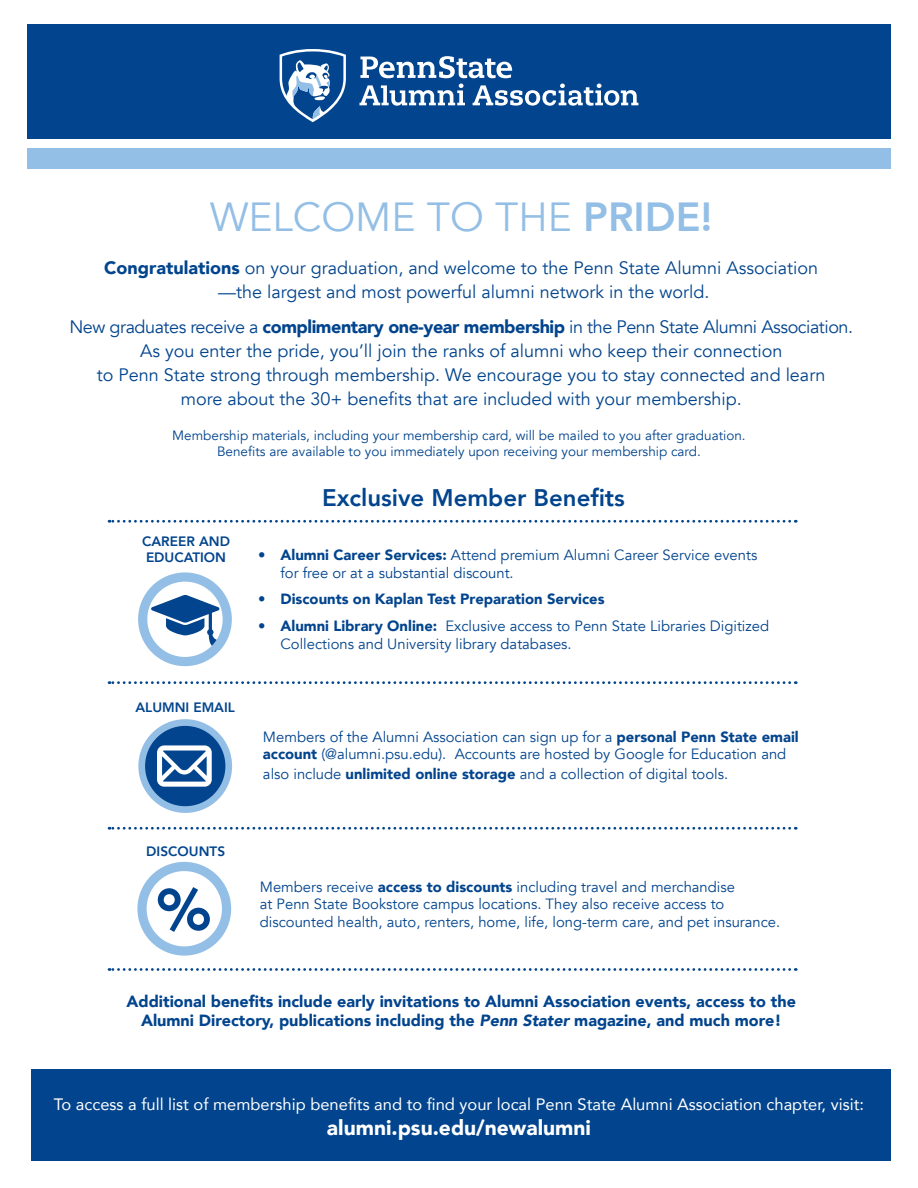
<style>
.page{position:relative;width:918px;height:1188px;background:#fff}
.page>*{position:absolute;margin:0;border:0;box-sizing:border-box;transform-origin:0 0}
.t1{font:900 58.05px "Avenir";color:#02448d}
.t2{font:40.65px "Avenir";color:#93bee5}
.t3{font:800 24px "Avenir";color:#02448d}
.t4{font:900 21px "Avenir";color:#fff}
.t5{font:18px/24px "Avenir";color:#02448d;text-align:center}
.t6{font:16.5px "Avenir";color:#fff}
.t7{font:900 16.2px/19.5px "Avenir";color:#02448d;text-align:center}
.t8{font:14.85px/17.9px "Avenir";color:#02448d}
.t9{font:900 14.85px "Avenir";color:#02448d}
.t10{font:800 13.65px/16.4px "Avenir";color:#02448d}
.t11{font:13.5px "Avenir";color:#02448d}
.s1{font-weight:800}
.s2{font-weight:900}
.s3{font-weight:400}
.s4{font-style:italic}
</style>
<div class="page">
<div style="left:27px;top:24px;width:864px;height:114px;background:#02448d"></div>
<div style="left:32px;top:1069px;width:859px;height:92px;background:#02448d"></div>
<div style="left:27px;top:148px;width:864px;height:21px;background:#93bee5"></div>
<svg style="left:280px;top:49px;width:66px;height:73px"></svg>
<svg style="left:359px;top:56px;width:279px;height:50px"></svg>
<svg style="left:109px;top:681px;width:687px;height:3px"></svg>
<svg style="left:109px;top:520px;width:687px;height:3px"></svg>
<svg style="left:109px;top:827px;width:687px;height:3px"></svg>
<svg style="left:109px;top:968px;width:687px;height:3px"></svg>
<svg style="left:151px;top:595px;width:71px;height:52px"></svg>
<div style="left:138px;top:572px;width:94px;height:94px;border:9px solid #93bee5;border-radius:50%"></div>
<svg style="left:142px;top:723px;width:87px;height:87px;background:#17569a"></svg>
<div style="left:138px;top:719px;width:94px;height:94px;border:7px solid #93bee5;border-radius:50%"></div>
<svg style="left:157px;top:745px;width:55px;height:42px"></svg>
<div style="left:137px;top:862px;width:94px;height:94px;border:9px solid #93bee5;border-radius:50%"></div>
<p class="t2" style="left:210px;top:192px;width:504px">WELCOME TO THE <span class="s1">PRIDE!</span></p>
<p class="t5" style="left:104px;top:257px;width:716px"><span class="s2">Congratulations</span> on your graduation, and welcome to the Penn State Alumni Association —the largest and most powerful alumni network in the world.</p>
<p class="t5" style="left:69px;top:315px;width:785px">New graduates receive a <span class="s2">complimentary one-year membership</span> in the Penn State Alumni Association.<br>As you enter the pride, you’ll join the ranks of alumni who keep their connection<br>to Penn State strong through membership. We encourage you to stay connected and learn<br>more about the 30+ benefits that are included with your membership.</p>
<p class="t11" style="left:172px;top:427px;width:575px">Membership materials, including your membership card, will be mailed to you after graduation.</p>
<p class="t11" style="left:217px;top:443px;width:485px">Benefits are available to you immediately upon receiving your membership card.</p>
<p class="t10" style="left:142px;top:533px;width:89px">CAREER AND<br>EDUCATION</p>
<p class="t10" style="left:136px;top:699px;width:101px">ALUMNI EMAIL</p>
<p class="t3" style="left:322px;top:479px;width:304px">Exclusive Member Benefits</p>
<p class="t8" style="left:281px;top:546px;width:478px;text-indent:-22px">• <span class="s2">Alumni Career Services:</span> Attend premium Alumni Career Service events for free or at a substantial discount.</p>
<p class="t9" style="left:258px;top:586px;width:348px"><span class="s3">•</span> Discounts on Kaplan Test Preparation Services</p>
<p class="t8" style="left:281px;top:617px;width:490px;text-indent:-22px">• <span class="s2">Alumni Library Online:</span> Exclusive access to Penn State Libraries Digitized<br>Collections and University library databases.</p>
<p class="t8" style="left:263px;top:728px;width:537px">Members of the Alumni Association can sign up for a <span class="s2">personal Penn State email account</span> (@alumni.psu.edu). Accounts are hosted by Google for Education and</p>
<p class="t8" style="left:263px;top:765px;width:467px">also include <span class="s2">unlimited online storage</span> and a collection of digital tools.</p>
<p class="t10" style="left:146px;top:843px;width:80px">DISCOUNTS</p>
<p class="t1" style="left:158px;top:860px;width:54px">%</p>
<p class="t8" style="left:260px;top:878px;width:522px">Members receive <span class="s2">access to discounts</span> including travel and merchandise<br>at Penn State Bookstore campus locations. They also receive access to discounted health, auto, renters, home, life, long-term care, and pet insurance.</p>
<p class="t7" style="left:126px;top:991px;width:671px">Additional benefits include early invitations to Alumni Association events, access to the<br>Alumni Directory, publications including the <span class="s4">Penn Stater</span> magazine, and much more!</p>
<p class="t6" style="left:54px;top:1091px;width:812px">To access a full list of membership benefits and to find your local Penn State Alumni Association chapter, visit:</p>
<p class="t4" style="left:327px;top:1109px;width:266px">alumni.psu.edu/newalumni</p>
</div>
